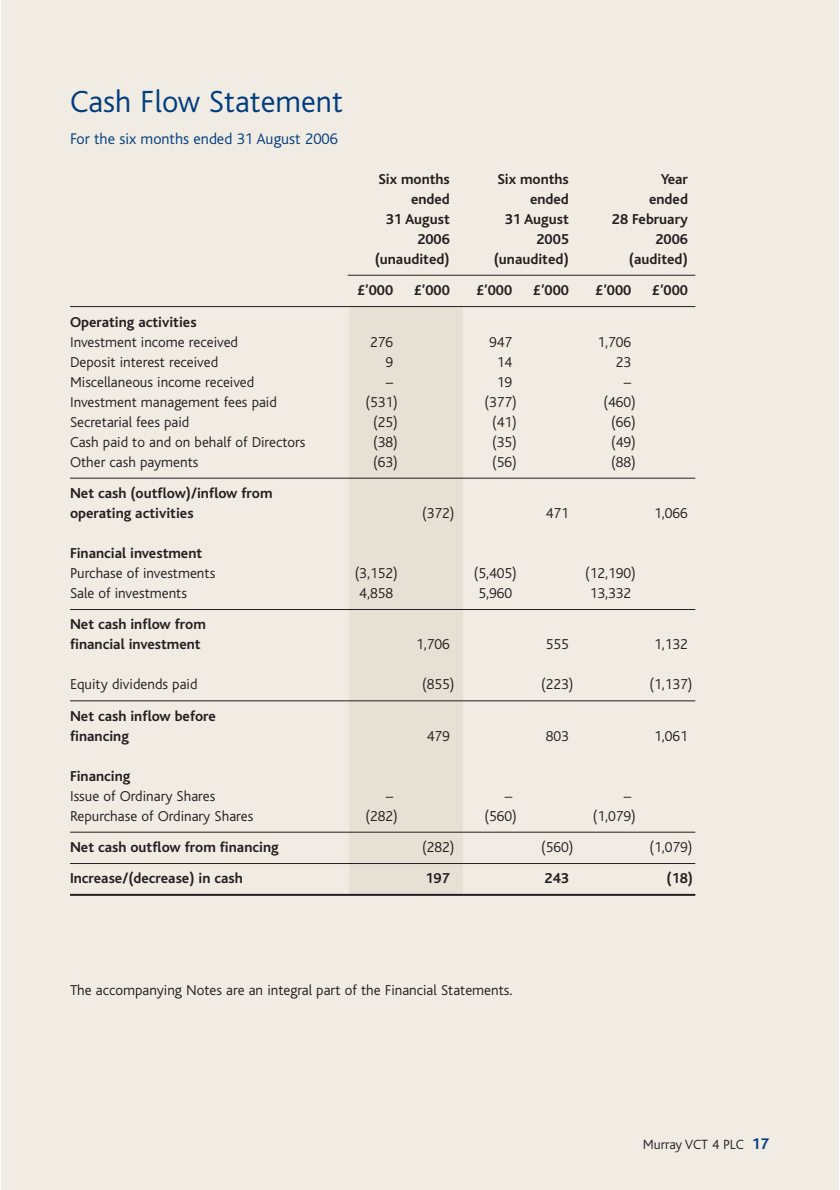
<style>
.page{position:relative;width:840px;height:1190px;background:#fff}
.page>*{position:absolute;margin:0;border:0;box-sizing:border-box;transform-origin:0 0}
.t1{font:300 32px "Bliss";color:#003d7d}
.t2{font:300 16px "Bliss";color:#003d7d}
.t3{font:300 15px "Bliss";color:#231f20}
.t4{font:700 15px/20px "Bliss";color:#231f20}
.t5{font:300 14px "Bliss";color:#231f20}
.s1{font-weight:700;font-size:16px;color:#003d7d}
</style>
<div class="page">
<div style="left:2px;top:0;width:837px;height:1190px;background:#f0ebe3"></div>
<div style="left:349px;top:306px;width:114px;height:589px;background:#e7e0d5"></div>
<hr style="left:348px;top:275px;width:347px;height:1px;background:#231f20">
<hr style="left:70px;top:306px;width:625px;height:1px;background:#231f20">
<hr style="left:70px;top:478px;width:625px;height:1px;background:#231f20">
<hr style="left:70px;top:609px;width:625px;height:1px;background:#231f20">
<hr style="left:70px;top:700px;width:625px;height:1px;background:#231f20">
<hr style="left:70px;top:832px;width:625px;height:1px;background:#231f20">
<hr style="left:70px;top:863px;width:625px;height:1px;background:#231f20">
<hr style="left:70px;top:894px;width:625px;height:2px;background:#231f20">
<h1 class="t1" style="left:70px;top:89px;width:275px">Cash Flow Statement</h1>
<p class="t2" style="left:70px;top:132px;width:270px">For the six months ended 31 August 2006</p>
<p class="t4" style="left:378px;top:171px;width:73px">Six months</p>
<p class="t4" style="left:497px;top:171px;width:73px">Six months</p>
<p class="t4" style="left:661px;top:171px;width:29px">Year</p>
<p class="t4" style="left:411px;top:191px;width:40px">ended</p>
<p class="t4" style="left:530px;top:191px;width:40px">ended</p>
<p class="t4" style="left:649px;top:191px;width:40px">ended</p>
<p class="t4" style="left:386px;top:211px;width:66px">31 August</p>
<p class="t4" style="left:505px;top:211px;width:66px">31 August</p>
<p class="t4" style="left:612px;top:211px;width:78px">28 February</p>
<p class="t4" style="left:417px;top:231px;width:34px">2006</p>
<p class="t4" style="left:536px;top:231px;width:34px">2005</p>
<p class="t4" style="left:655px;top:231px;width:34px">2006</p>
<p class="t4" style="left:375px;top:251px;width:77px">(unaudited)</p>
<p class="t4" style="left:494px;top:251px;width:77px">(unaudited)</p>
<p class="t4" style="left:629px;top:251px;width:61px">(audited)</p>
<p class="t4" style="left:357px;top:282px;width:38px">£’000</p>
<p class="t4" style="left:414px;top:282px;width:38px">£’000</p>
<p class="t4" style="left:476px;top:282px;width:38px">£’000</p>
<p class="t4" style="left:533px;top:282px;width:38px">£’000</p>
<p class="t4" style="left:595px;top:282px;width:38px">£’000</p>
<p class="t4" style="left:652px;top:282px;width:38px">£’000</p>
<p class="t4" style="left:70px;top:313px;width:128px">Operating activities</p>
<p class="t3" style="left:70px;top:336px;width:170px">Investment income received</p>
<p class="t3" style="left:370px;top:336px;width:25px">276</p>
<p class="t3" style="left:489px;top:336px;width:25px">947</p>
<p class="t3" style="left:597px;top:336px;width:35px">1,706</p>
<p class="t3" style="left:70px;top:356px;width:150px">Deposit interest received</p>
<p class="t3" style="left:385px;top:356px;width:9px">9</p>
<p class="t3" style="left:497px;top:356px;width:17px">14</p>
<p class="t3" style="left:616px;top:356px;width:17px">23</p>
<p class="t3" style="left:70px;top:376px;width:186px">Miscellaneous income received</p>
<p class="t3" style="left:386px;top:376px;width:9px">–</p>
<p class="t3" style="left:497px;top:376px;width:17px">19</p>
<p class="t3" style="left:624px;top:376px;width:9px">–</p>
<p class="t3" style="left:70px;top:396px;width:208px">Investment management fees paid</p>
<p class="t3" style="left:365px;top:396px;width:34px">(531)</p>
<p class="t3" style="left:484px;top:396px;width:34px">(377)</p>
<p class="t3" style="left:603px;top:396px;width:34px">(460)</p>
<p class="t3" style="left:70px;top:416px;width:121px">Secretarial fees paid</p>
<p class="t3" style="left:373px;top:416px;width:26px">(25)</p>
<p class="t3" style="left:492px;top:416px;width:26px">(41)</p>
<p class="t3" style="left:611px;top:416px;width:26px">(66)</p>
<p class="t3" style="left:70px;top:436px;width:237px">Cash paid to and on behalf of Directors</p>
<p class="t3" style="left:373px;top:436px;width:26px">(38)</p>
<p class="t3" style="left:492px;top:436px;width:26px">(35)</p>
<p class="t3" style="left:611px;top:436px;width:26px">(49)</p>
<p class="t3" style="left:70px;top:456px;width:130px">Other cash payments</p>
<p class="t3" style="left:373px;top:456px;width:26px">(63)</p>
<p class="t3" style="left:492px;top:456px;width:26px">(56)</p>
<p class="t3" style="left:611px;top:456px;width:26px">(88)</p>
<p class="t4" style="left:70px;top:485px;width:204px">Net cash (outflow)/inflow from operating activities</p>
<p class="t3" style="left:422px;top:508px;width:34px">(372)</p>
<p class="t3" style="left:546px;top:508px;width:25px">471</p>
<p class="t3" style="left:654px;top:508px;width:35px">1,066</p>
<p class="t4" style="left:70px;top:545px;width:134px">Financial investment</p>
<p class="t3" style="left:70px;top:568px;width:147px">Purchase of investments</p>
<p class="t3" style="left:355px;top:568px;width:45px">(3,152)</p>
<p class="t3" style="left:474px;top:568px;width:45px">(5,405)</p>
<p class="t3" style="left:585px;top:568px;width:52px">(12,190)</p>
<p class="t3" style="left:70px;top:588px;width:118px">Sale of investments</p>
<p class="t3" style="left:359px;top:588px;width:35px">4,858</p>
<p class="t3" style="left:478px;top:588px;width:35px">5,960</p>
<p class="t3" style="left:590px;top:588px;width:43px">13,332</p>
<p class="t4" style="left:70px;top:616px;width:137px">Net cash inflow from financial investment</p>
<p class="t3" style="left:416px;top:639px;width:35px">1,706</p>
<p class="t3" style="left:546px;top:639px;width:25px">555</p>
<p class="t3" style="left:654px;top:639px;width:35px">1,132</p>
<p class="t3" style="left:70px;top:679px;width:129px">Equity dividends paid</p>
<p class="t3" style="left:422px;top:679px;width:34px">(855)</p>
<p class="t3" style="left:541px;top:679px;width:34px">(223)</p>
<p class="t3" style="left:649px;top:679px;width:45px">(1,137)</p>
<p class="t4" style="left:70px;top:707px;width:147px">Net cash inflow before financing</p>
<p class="t3" style="left:427px;top:730px;width:25px">479</p>
<p class="t3" style="left:546px;top:730px;width:25px">803</p>
<p class="t3" style="left:654px;top:730px;width:35px">1,061</p>
<p class="t4" style="left:70px;top:767px;width:62px">Financing</p>
<p class="t3" style="left:70px;top:790px;width:147px">Issue of Ordinary Shares</p>
<p class="t3" style="left:386px;top:790px;width:9px">–</p>
<p class="t3" style="left:505px;top:790px;width:9px">–</p>
<p class="t3" style="left:624px;top:790px;width:9px">–</p>
<p class="t3" style="left:70px;top:810px;width:185px">Repurchase of Ordinary Shares</p>
<p class="t3" style="left:365px;top:810px;width:34px">(282)</p>
<p class="t3" style="left:484px;top:810px;width:34px">(560)</p>
<p class="t3" style="left:593px;top:810px;width:45px">(1,079)</p>
<p class="t4" style="left:70px;top:839px;width:210px">Net cash outflow from financing</p>
<p class="t3" style="left:422px;top:842px;width:34px">(282)</p>
<p class="t3" style="left:541px;top:842px;width:34px">(560)</p>
<p class="t3" style="left:649px;top:842px;width:45px">(1,079)</p>
<p class="t4" style="left:70px;top:870px;width:174px">Increase/(decrease) in cash</p>
<p class="t4" style="left:425px;top:870px;width:26px">197</p>
<p class="t4" style="left:545px;top:870px;width:26px">243</p>
<p class="t4" style="left:667px;top:870px;width:28px">(18)</p>
<p class="t3" style="left:70px;top:984px;width:444px">The accompanying Notes are an integral part of the Financial Statements.</p>
<p class="t5" style="left:643px;top:1139px;width:128px">Murray VCT 4 PLC <span class="s1">17</span></p>
</div>
